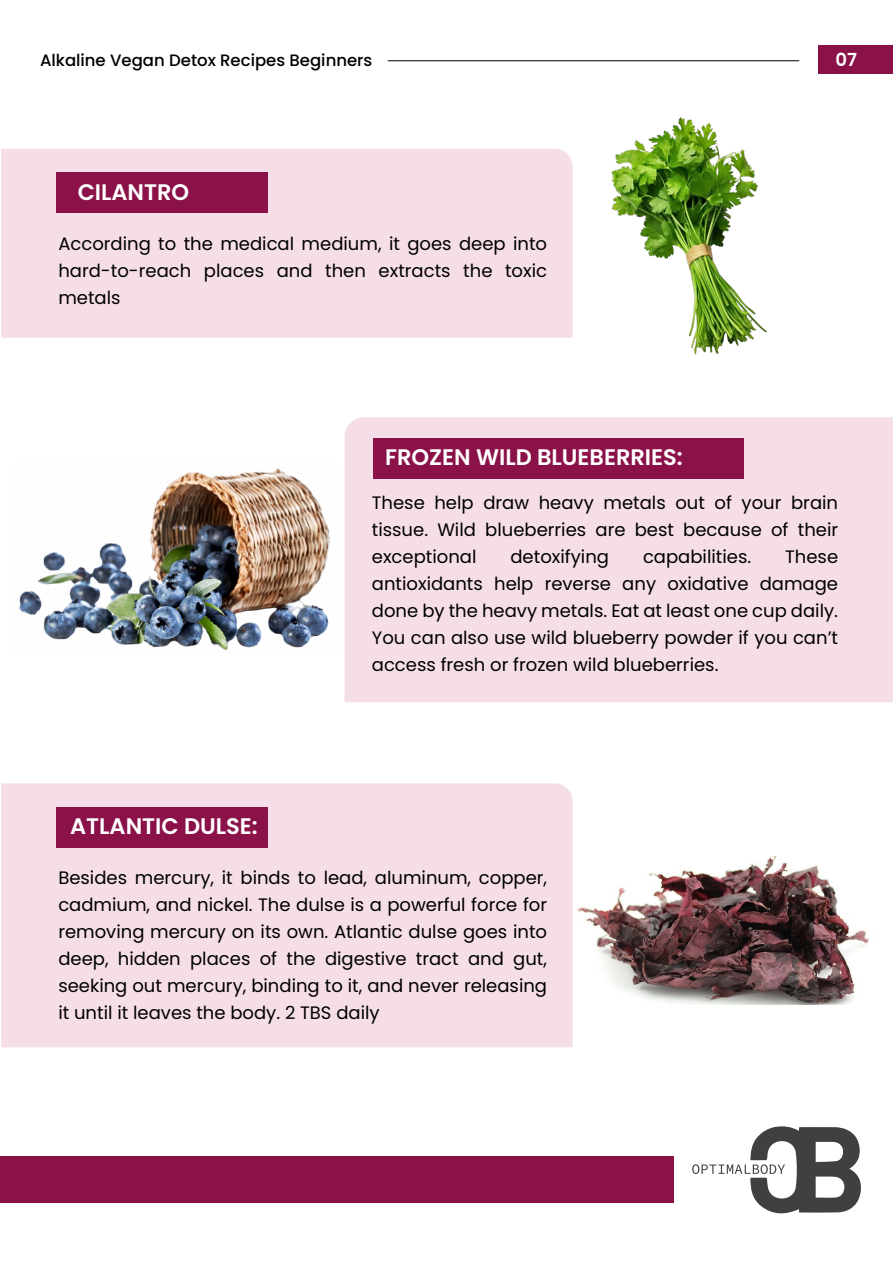
<style>
.page{position:relative;width:893px;height:1263px;background:#fff}
.page>*{position:absolute;margin:0;border:0;box-sizing:border-box;transform-origin:0 0}
.t1{font:600 22.5px "Poppins";color:#fff}
.t2{font:18px/27px "Poppins";color:#000;text-align:justify}
.t3{font:600 18px "Poppins";color:#fff}
.t4{font:500 16.5px "Poppins";color:#000}
</style>
<div class="page">
<img style="left:577px;top:857px;width:292px;height:147px">
<div style="left:818px;top:45px;width:75px;height:29px;background:#8a1249"></div>
<hr style="left:388px;top:60px;width:411px;height:1px;background:#020202">
<svg style="left:692px;top:1126px;width:169px;height:88px"></svg>
<div style="left:1px;top:1157px;width:673px;height:46px;background:#8a1249"></div>
<div style="left:1px;top:149px;width:572px;height:189px;background:#f5dee7"></div>
<div style="left:57px;top:173px;width:211px;height:40px;background:#8a1249"></div>
<div style="left:1px;top:783px;width:572px;height:264px;background:#f5dee7"></div>
<div style="left:57px;top:807px;width:211px;height:41px;background:#8a1249"></div>
<div style="left:345px;top:417px;width:548px;height:285px;background:#f5dee7"></div>
<div style="left:373px;top:438px;width:371px;height:41px;background:#8a1249"></div>
<img style="left:611px;top:117px;width:157px;height:238px">
<img style="left:19px;top:468px;width:311px;height:182px">
<p class="t4" style="left:40px;top:51px;width:334px">Alkaline Vegan Detox Recipes Beginners</p>
<p class="t3" style="left:835px;top:49px;width:23px">07</p>
<p class="t1" style="left:78px;top:179px;width:113px">CILANTRO</p>
<p class="t2" style="left:58px;top:230px;width:490px">According to the medical medium, it goes deep into hard-to-reach places and then extracts the toxic metals</p>
<p class="t1" style="left:385px;top:444px;width:299px">FROZEN WILD BLUEBERRIES:</p>
<p class="t1" style="left:70px;top:813px;width:189px">ATLANTIC DULSE:</p>
<p class="t2" style="left:372px;top:489px;width:468px">These help draw heavy metals out of your brain tissue. Wild blueberries are best because of their exceptional</p>
<p class="t2" style="left:510px;top:543px;width:100px">detoxifying</p>
<p class="t2" style="left:643px;top:543px;width:110px">capabilities.</p>
<p class="t2" style="left:372px;top:543px;width:468px;text-indent:413px">These antioxidants help reverse any oxidative damage done by the heavy metals. Eat at least one cup daily.<br>You can also use wild blueberry powder if you can’t access fresh or frozen wild blueberries.</p>
<p class="t2" style="left:58px;top:864px;width:490px">Besides mercury, it binds to lead, aluminum, copper, cadmium, and nickel. The dulse is a powerful force for removing mercury on its own. Atlantic dulse goes into deep, hidden places of the digestive tract and gut, seeking out mercury, binding to it, and never releasing it until it leaves the body. 2 TBS daily</p>
</div>
